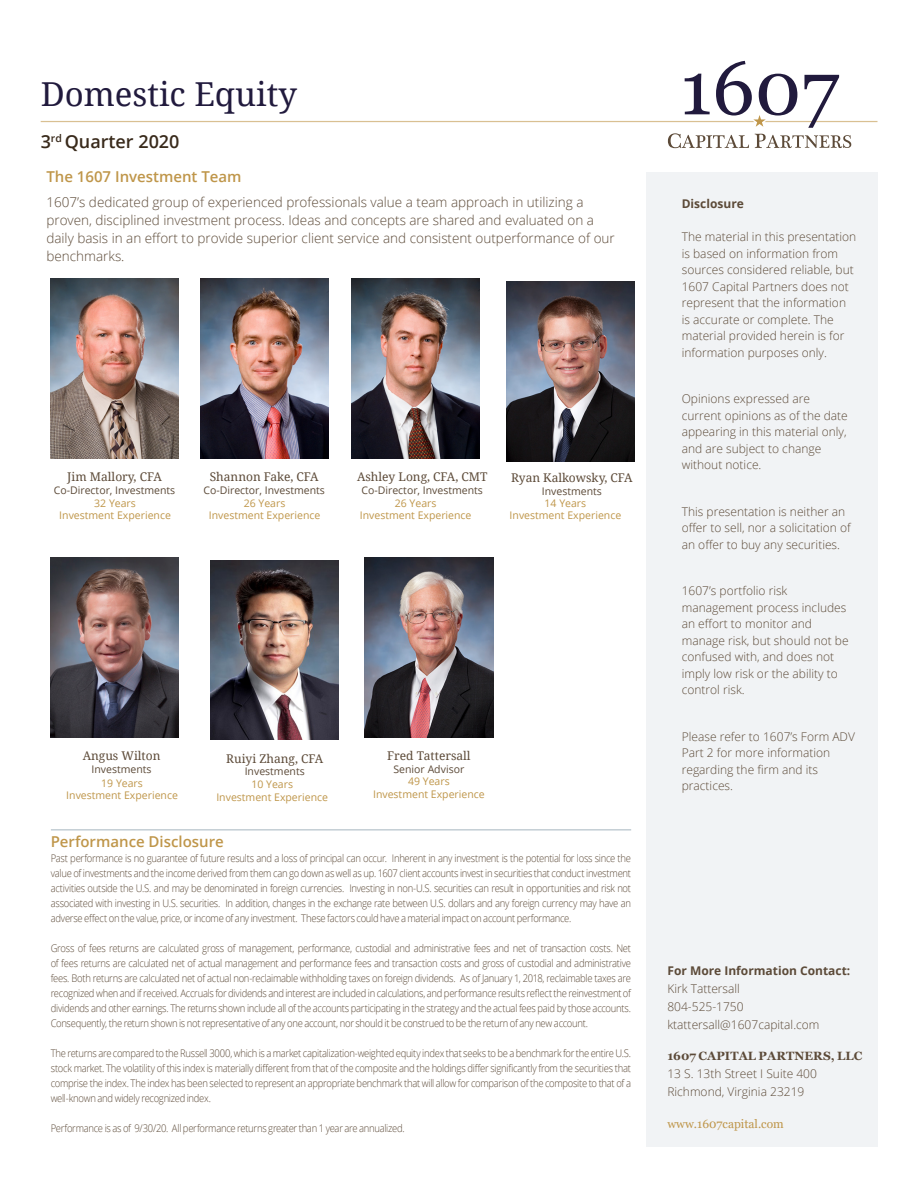
<style>
.page{position:relative;width:918px;height:1188px;background:#fff}
.page>*{position:absolute;margin:0;border:0;box-sizing:border-box;transform-origin:0 0}
.t1{font:33px "Droid Serif";color:#211a3d}
.t2{font:600 18px "Open Sans";color:#392a1b}
.t3{font:600 15px "Open Sans";color:#bf964a}
.t4{font:300 13.5px/18px "Open Sans";color:#5c4a38}
.t5{font:300 12px/16.5px "Open Sans";color:#5c4a38}
.t6{font:12px "Droid Serif";color:#5c4a38}
.t7{font:12px "Georgia";color:#bf964a}
.t8{font:700 12px "Open Sans";color:#5c4a38}
.t9{font:300 10.5px/15px "Open Sans";letter-spacing:-.03em;color:#5c4a38;text-align:justify;scale:.9 1}
.t10{font:10.5px "Open Sans";color:#bf964a}
.t11{font:10.5px "Open Sans";color:#5c4a38}
.s1{font-weight:700}
.s2{font-family:"Georgia";font-weight:700}
</style>
<div class="page">
<div style="left:646px;top:172px;width:232px;height:976px;background:#f1f3f5"></div>
<svg style="left:41px;top:61px;width:837px;height:87px"></svg>
<hr style="left:51px;top:829px;width:580px;height:1px;background:#a6b5bf">
<img style="left:351px;top:279px;width:129px;height:180px">
<img style="left:365px;top:557px;width:128px;height:180px">
<img style="left:50px;top:279px;width:129px;height:180px">
<img style="left:200px;top:279px;width:129px;height:180px">
<img style="left:50px;top:557px;width:129px;height:180px">
<img style="left:506px;top:282px;width:129px;height:180px">
<img style="left:210px;top:560px;width:129px;height:180px">
<p class="t1" style="left:41px;top:75px;width:258px">Domestic Equity</p>
<p class="t2" style="left:41px;top:129px;width:140px">3<sup>rd</sup> Quarter 2020</p>
<p class="t3" style="left:46px;top:166px;width:197px">The 1607 Investment Team</p>
<p class="t4" style="left:46px;top:193px;width:570px">1607’s dedicated group of experienced professionals value a team approach in utilizing a proven, disciplined investment process. Ideas and concepts are shared and evaluated on a daily basis in an effort to provide superior client service and consistent outperformance of our benchmarks.</p>
<p class="t8" style="left:682px;top:196px;width:64px">Disclosure</p>
<p class="t5" style="left:682px;top:229px;width:176px">The material in this presentation is based on information from sources considered reliable, but<br>1607 Capital Partners does not represent that the information is accurate or complete. The material provided herein is for information purposes only.</p>
<p class="t5" style="left:682px;top:391px;width:168px">Opinions expressed are current opinions as of the date appearing in this material only, and are subject to change without notice.</p>
<p class="t5" style="left:682px;top:503px;width:170px">This presentation is neither an offer to sell, nor a solicitation of an offer to buy any securities.</p>
<p class="t5" style="left:682px;top:583px;width:168px">1607’s portfolio risk management process includes an effort to monitor and manage risk, but should not be confused with, and does not imply low risk or the ability to control risk.</p>
<p class="t5" style="left:682px;top:728px;width:175px">Please refer to 1607’s Form ADV<br>Part 2 for more information regarding the firm and its practices.</p>
<p class="t6" style="left:210px;top:470px;width:110px">Shannon Fake, CFA</p>
<p class="t11" style="left:203px;top:483px;width:123px">Co-Director, Investments</p>
<p class="t6" style="left:67px;top:470px;width:96px">Jim Mallory, CFA</p>
<p class="t11" style="left:54px;top:483px;width:123px">Co-Director, Investments</p>
<p class="t6" style="left:357px;top:470px;width:132px">Ashley Long, CFA, CMT</p>
<p class="t11" style="left:361px;top:483px;width:123px">Co-Director, Investments</p>
<p class="t10" style="left:395px;top:496px;width:43px">26 Years</p>
<p class="t10" style="left:360px;top:508px;width:113px">Investment Experience</p>
<p class="t6" style="left:511px;top:471px;width:123px">Ryan Kalkowsky, CFA</p>
<p class="t11" style="left:542px;top:484px;width:62px">Investments</p>
<p class="t10" style="left:94px;top:496px;width:43px">32 Years</p>
<p class="t10" style="left:59px;top:508px;width:113px">Investment Experience</p>
<p class="t10" style="left:244px;top:496px;width:43px">26 Years</p>
<p class="t10" style="left:209px;top:508px;width:113px">Investment Experience</p>
<p class="t10" style="left:545px;top:496px;width:43px">14 Years</p>
<p class="t10" style="left:510px;top:508px;width:113px">Investment Experience</p>
<p class="t6" style="left:83px;top:749px;width:79px">Angus Wilton</p>
<p class="t11" style="left:92px;top:762px;width:62px">Investments</p>
<p class="t10" style="left:101px;top:776px;width:43px">19 Years</p>
<p class="t10" style="left:66px;top:788px;width:113px">Investment Experience</p>
<p class="t6" style="left:387px;top:749px;width:85px">Fred Tattersall</p>
<p class="t11" style="left:394px;top:762px;width:72px">Senior Advisor</p>
<p class="t6" style="left:226px;top:752px;width:98px">Ruiyi Zhang, CFA</p>
<p class="t11" style="left:245px;top:764px;width:62px">Investments</p>
<p class="t10" style="left:251px;top:777px;width:43px">10 Years</p>
<p class="t10" style="left:216px;top:790px;width:113px">Investment Experience</p>
<p class="t10" style="left:408px;top:774px;width:43px">49 Years</p>
<p class="t10" style="left:373px;top:787px;width:113px">Investment Experience</p>
<p class="t3" style="left:51px;top:831px;width:175px">Performance Disclosure</p>
<p class="t9" style="left:51px;top:850px;width:646px">Past performance is no guarantee of future results and a loss of principal can occur. Inherent in any investment is the potential for loss since the value of investments and the income derived from them can go down as well as up. 1607 client accounts invest in securities that conduct investment activities outside the U.S. and may be denominated in foreign currencies. Investing in non-U.S. securities can result in opportunities and risk not associated with investing in U.S. securities. In addition, changes in the exchange rate between U.S. dollars and any foreign currency may have an adverse effect on the value, price, or income of any investment. These factors could have a material impact on account performance.</p>
<p class="t9" style="left:51px;top:940px;width:646px">Gross of fees returns are calculated gross of management, performance, custodial and administrative fees and net of transaction costs. Net of fees returns are calculated net of actual management and performance fees and transaction costs and gross of custodial and administrative fees. Both returns are calculated net of actual non-reclaimable withholding taxes on foreign dividends. As of January 1, 2018, reclaimable taxes are recognized when and if received. Accruals for dividends and interest are included in calculations, and performance results reflect the reinvestment of dividends and other earnings. The returns shown include all of the accounts participating in the strategy and the actual fees paid by those accounts.<br>Consequently, the return shown is not representative of any one account, nor should it be construed to be the return of any new account.</p>
<p class="t9" style="left:51px;top:1045px;width:646px">The returns are compared to the Russell 3000, which is a market capitalization-weighted equity index that seeks to be a benchmark for the entire U.S. stock market. The volatility of this index is materially different from that of the composite and the holdings differ significantly from the securities that comprise the index. The index has been selected to represent an appropriate benchmark that will allow for comparison of the composite to that of a well-known and widely recognized index.</p>
<p class="t9" style="left:51px;top:1120px;width:395px">Performance is as of 9/30/20. All performance returns greater than 1 year are annualized.</p>
<p class="t5" style="left:667px;top:961px;width:184px;line-height:18px"><span class="s1">For More Information Contact:<br></span>Kirk Tattersall<br>804-525-1750 ktattersall@1607capital.com</p>
<p class="t5" style="left:667px;top:1046px;width:196px;line-height:18px"><span class="s2">1607 CAPITAL PARTNERS, LLC<br></span>13 S. 13th Street I Suite 400<br>Richmond, Virginia 23219</p>
<p class="t7" style="left:667px;top:1116px;width:118px">www.1607capital.com</p>
</div>
